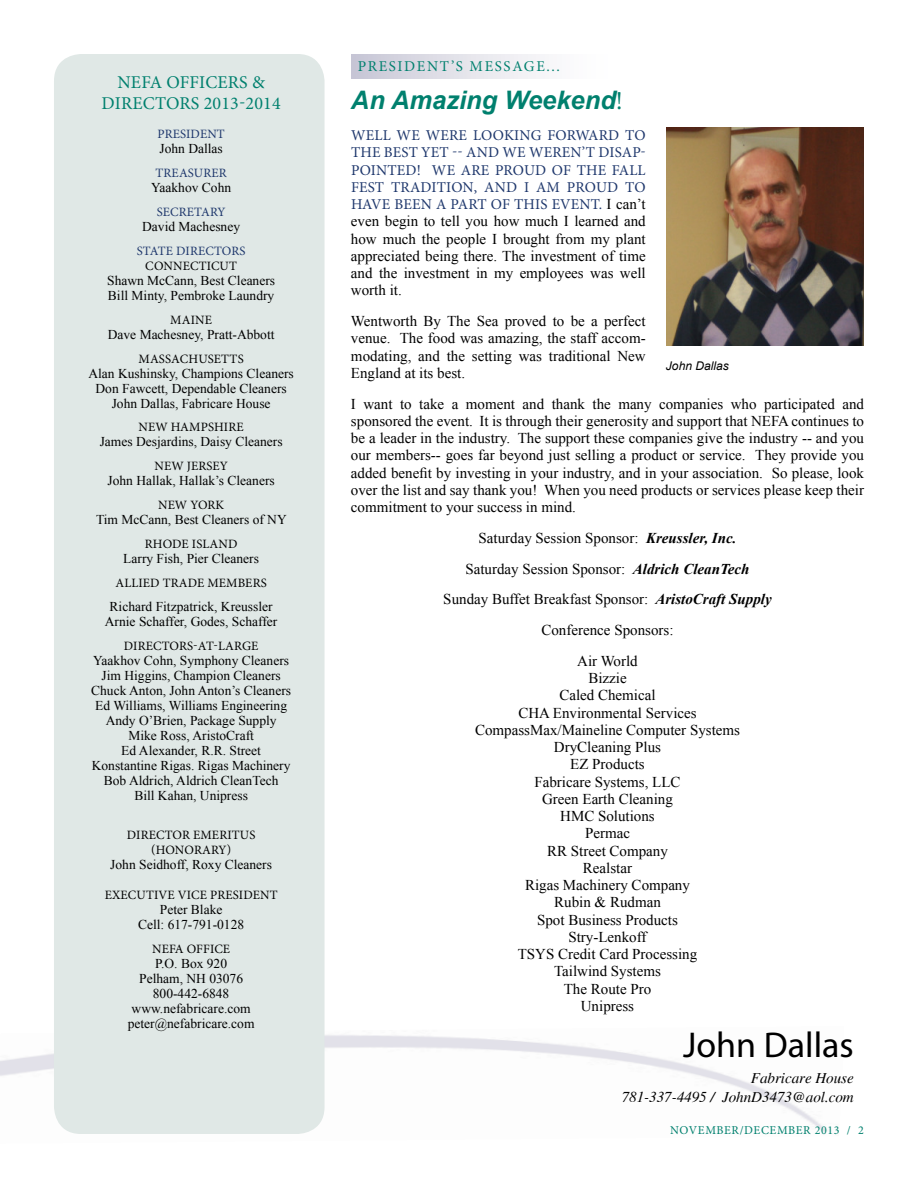
<style>
.page{position:relative;width:918px;height:1188px;background:#fff}
.page>*{position:absolute;margin:0;border:0;box-sizing:border-box;transform-origin:0 0}
.t1{font:36px "Myriad Pro";color:#000}
.t2{font:italic 700 25.5px "Arial";color:#00806e}
.t3{font:18px/21px "Minion Pro";letter-spacing:.01em;color:#00806e;text-align:center}
.t4{font:15px/17.2px "Times New Roman";color:#000;text-align:justify}
.t5{font:15px/17.2px "Minion Pro";letter-spacing:.01em;color:#1e376c;text-align:justify}
.t6{font:italic 15px/19.5px "Times";color:#000;text-align:right}
.t7{font:15px "Minion Pro";letter-spacing:.11em;color:#00806e}
.t8{font:13.5px/15px "Times New Roman";color:#000;text-align:center}
.t9{font:12.75px/15px "Minion Pro";letter-spacing:.01em;color:#000;text-align:center}
.t10{font:12.75px "Minion Pro";letter-spacing:.01em;color:#1e376c}
.t11{font:12px "Minion Pro";letter-spacing:.05em;color:#00806e}
.t12{font:italic 12px "Arial";color:#000}
.s1{font-family:"Minion Pro";font-weight:400;font-style:normal}
.s2{font-family:"Times New Roman";color:#000}
.s3{font-weight:700;font-style:italic}
</style>
<div class="page">
<div style="left:351px;top:54px;width:271px;height:25px;background:linear-gradient(to right,#cac9d7,#fff)"></div>
<img style="left:666px;top:127px;width:198px;height:219px">
<div style="left:54px;top:54px;width:271px;height:1080px;background:#e0e8e6;border-radius:27px"></div>
<p class="t3" style="left:102px;top:73px;width:181px">NEFA OFFICERS &amp;<br>DIRECTORS 2013-2014</p>
<p class="t10" style="left:157px;top:128px;width:69px">PRESIDENT</p>
<p class="t8" style="left:159px;top:142px;width:65px">John Dallas</p>
<p class="t10" style="left:156px;top:167px;width:73px">TREASURER</p>
<p class="t8" style="left:151px;top:181px;width:82px">Yaakhov Cohn</p>
<p class="t10" style="left:157px;top:206px;width:70px">SECRETARY</p>
<p class="t8" style="left:142px;top:220px;width:99px">David Machesney</p>
<p class="t10" style="left:137px;top:245px;width:110px">STATE DIRECTORS</p>
<p class="t9" style="left:145px;top:259px;width:93px">CONNECTICUT</p>
<p class="t8" style="left:107px;top:274px;width:169px;text-align:left">Shawn McCann, Best Cleaners<br>Bill Minty, Pembroke Laundry</p>
<p class="t9" style="left:170px;top:313px;width:43px">MAINE</p>
<p class="t8" style="left:108px;top:328px;width:168px">Dave Machesney, Pratt-Abbott</p>
<p class="t9" style="left:139px;top:352px;width:107px">MASSACHUSETTS</p>
<p class="t8" style="left:88px;top:367px;width:207px">Alan Kushinsky, Champions Cleaners<br>Don Fawcett, Dependable Cleaners<br>John Dallas, Fabricare House</p>
<p class="t9" style="left:139px;top:421px;width:107px">NEW HAMPSHIRE</p>
<p class="t8" style="left:100px;top:436px;width:184px">James Desjardins, Daisy Cleaners</p>
<p class="t9" style="left:155px;top:460px;width:75px">NEW JERSEY</p>
<p class="t8" style="left:108px;top:474px;width:169px">John Hallak, Hallak’s Cleaners</p>
<p class="t9" style="left:158px;top:498px;width:68px">NEW YORK</p>
<p class="t8" style="left:96px;top:513px;width:192px">Tim McCann, Best Cleaners of NY</p>
<p class="t9" style="left:145px;top:537px;width:94px">RHODE ISLAND</p>
<p class="t8" style="left:123px;top:552px;width:137px">Larry Fish, Pier Cleaners</p>
<p class="t9" style="left:116px;top:576px;width:153px">ALLIED TRADE MEMBERS</p>
<p class="t8" style="left:105px;top:600px;width:174px">Richard Fitzpatrick, Kreussler<br>Arnie Schaffer, Godes, Schaffer</p>
<p class="t9" style="left:124px;top:639px;width:136px">DIRECTORS-AT-LARGE</p>
<p class="t8" style="left:91px;top:654px;width:201px">Yaakhov Cohn, Symphony Cleaners<br>Jim Higgins, Champion Cleaners<br>Chuck Anton, John Anton’s Cleaners<br>Ed Williams, Williams Engineering<br>Andy O’Brien, Package Supply<br>Mike Ross, AristoCraft<br>Ed Alexander, R.R. Street<br>Konstantine Rigas. Rigas Machinery<br>Bob Aldrich, Aldrich CleanTech<br>Bill Kahan, Unipress</p>
<p class="t9" style="left:127px;top:828px;width:130px">DIRECTOR EMERITUS (HONORARY)</p>
<p class="t8" style="left:110px;top:858px;width:163px">John Seidhoff, Roxy Cleaners</p>
<p class="t9" style="left:105px;top:888px;width:174px">EXECUTIVE VICE PRESIDENT</p>
<p class="t8" style="left:138px;top:903px;width:108px">Peter Blake<br>Cell: 617-791-0128</p>
<p class="t9" style="left:152px;top:942px;width:80px">NEFA OFFICE</p>
<p class="t8" style="left:128px;top:957px;width:128px">P.O. Box 920<br>Pelham, NH 03076<br>800-442-6848 www.nefabricare.com peter@nefabricare.com</p>
<p class="t7" style="left:358px;top:60px;width:204px">PRESIDENT’S MESSAGE...</p>
<h2 class="t2" style="left:351px;top:91px;width:273px">An Amazing Weekend<span class="s1">!</span></h2>
<p class="t5" style="left:351px;top:128px;width:296px">WELL WE WERE LOOKING FORWARD TO THE BEST YET -- AND WE WEREN’T DISAP-POINTED! WE ARE PROUD OF THE FALL FEST TRADITION, AND I AM PROUD TO HAVE BEEN A PART OF THIS EVENT. <span class="s2">I can’t</span></p>
<p class="t4" style="left:351px;top:214px;width:296px">even begin to tell you how much I learned and how much the people I brought from my plant appreciated being there. The investment of time and the investment in my employees was well worth it.</p>
<p class="t4" style="left:351px;top:314px;width:296px">Wentworth By The Sea proved to be a perfect venue. The food was amazing, the staff accom&shy;modating, and the setting was traditional New England at its best.</p>
<p class="t4" style="left:351px;top:396px;width:515px">I want to take a moment and thank the many companies who participated and sponsored the event. It is through their generosity and support that NEFA continues to be a leader in the industry. The support these companies give the industry -- and you our members-- goes far beyond just selling a product or service. They provide you added benefit by investing in your industry, and in your association. So please, look over the list and say thank you! When you need products or services please keep their commitment to your success in mind.</p>
<p class="t4" style="left:443px;top:524px;width:330px;line-height:30.8px;text-align:center">Saturday Session Sponsor: <span class="s3">Kreussler, Inc.<br></span>Saturday Session Sponsor: <span class="s3">Aldrich CleanTech </span>Sunday Buffet Breakfast Sponsor: <span class="s3">AristoCraft Supply </span>Conference Sponsors:<br>Air World</p>
<p class="t4" style="left:475px;top:671px;width:267px;text-align:center">Bizzie<br>Caled Chemical<br>CHA Environmental Services<br>CompassMax/Maineline Computer Systems<br>DryCleaning Plus<br>EZ Products<br>Fabricare Systems, LLC<br>Green Earth Cleaning<br>HMC Solutions<br>Permac<br>RR Street Company<br>Realstar<br>Rigas Machinery Company<br>Rubin &amp; Rudman<br>Spot Business Products<br>Stry-Lenkoff<br>TSYS Credit Card Processing<br>Tailwind Systems<br>The Route Pro<br>Unipress</p>
<p class="t12" style="left:666px;top:361px;width:64px">John Dallas</p>
<h1 class="t1" style="left:683px;top:1031px;width:172px">John Dallas</h1>
<p class="t6" style="left:622px;top:1070px;width:234px">Fabricare House<br>781-337-4495 / JohnD3473@aol.com</p>
<p class="t11" style="left:670px;top:1125px;width:195px">NOVEMBER/DECEMBER 2013 / 2</p>
</div>
